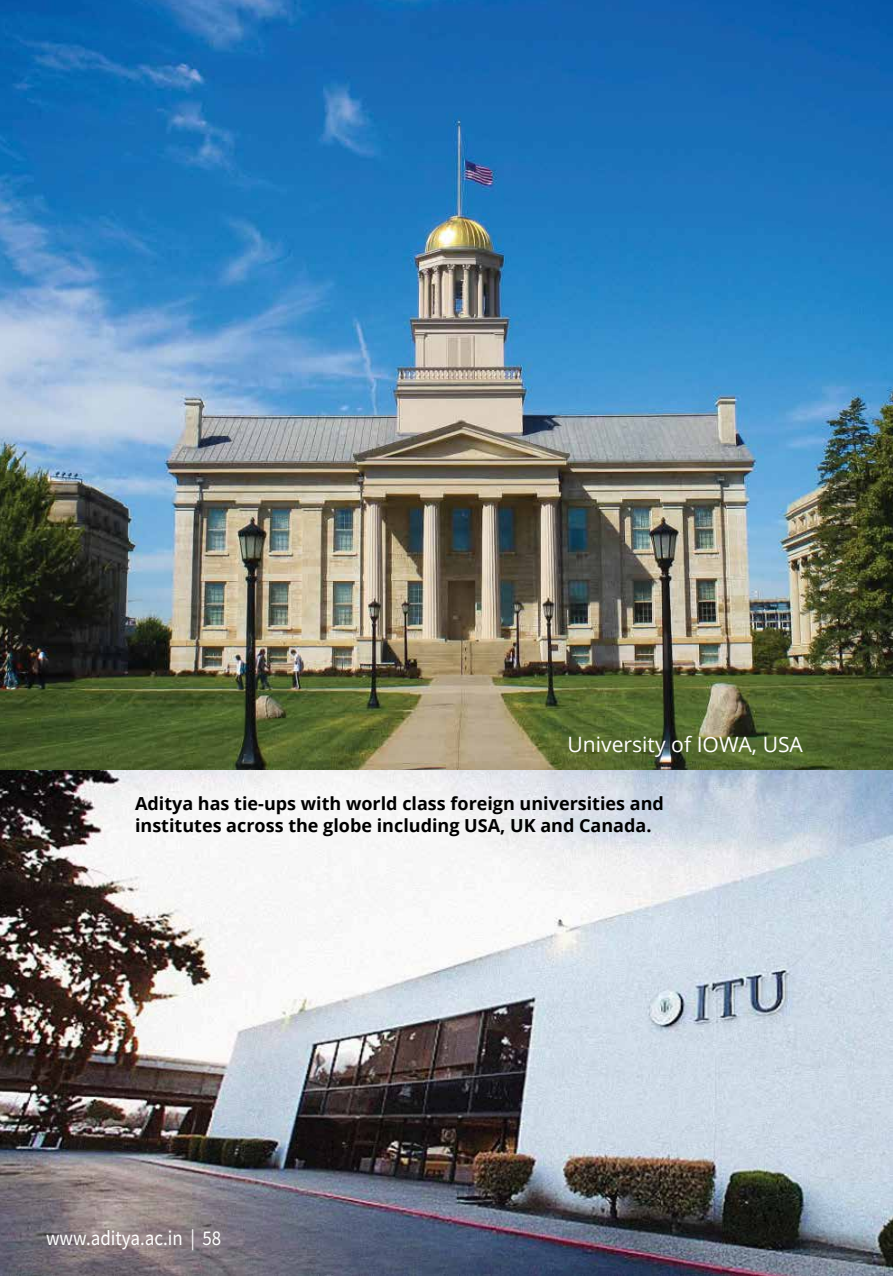
<style>
.page{position:relative;width:893px;height:1276px;background:#fff}
.page>*{position:absolute;margin:0;border:0;box-sizing:border-box;transform-origin:0 0}
.t1{font:21.15px "Open Sans";color:#fff}
.t2{font:21px "Source Sans Pro";color:#fff;scale:.9 1}
.t3{font:700 18px/21.6px "Open Sans";color:#000}
</style>
<div class="page">
<img style="left:0;top:0;width:893px;height:1276px">
<p class="t1" style="left:567px;top:730px;width:237px">University of IOWA, USA</p>
<p class="t3" style="left:135px;top:792px;width:530px">Aditya has tie-ups with world class foreign universities and institutes across the globe including USA, UK and Canada.</p>
<p class="t2" style="left:46px;top:1224px;width:196px">www.aditya.ac.in | 58</p>
</div>
